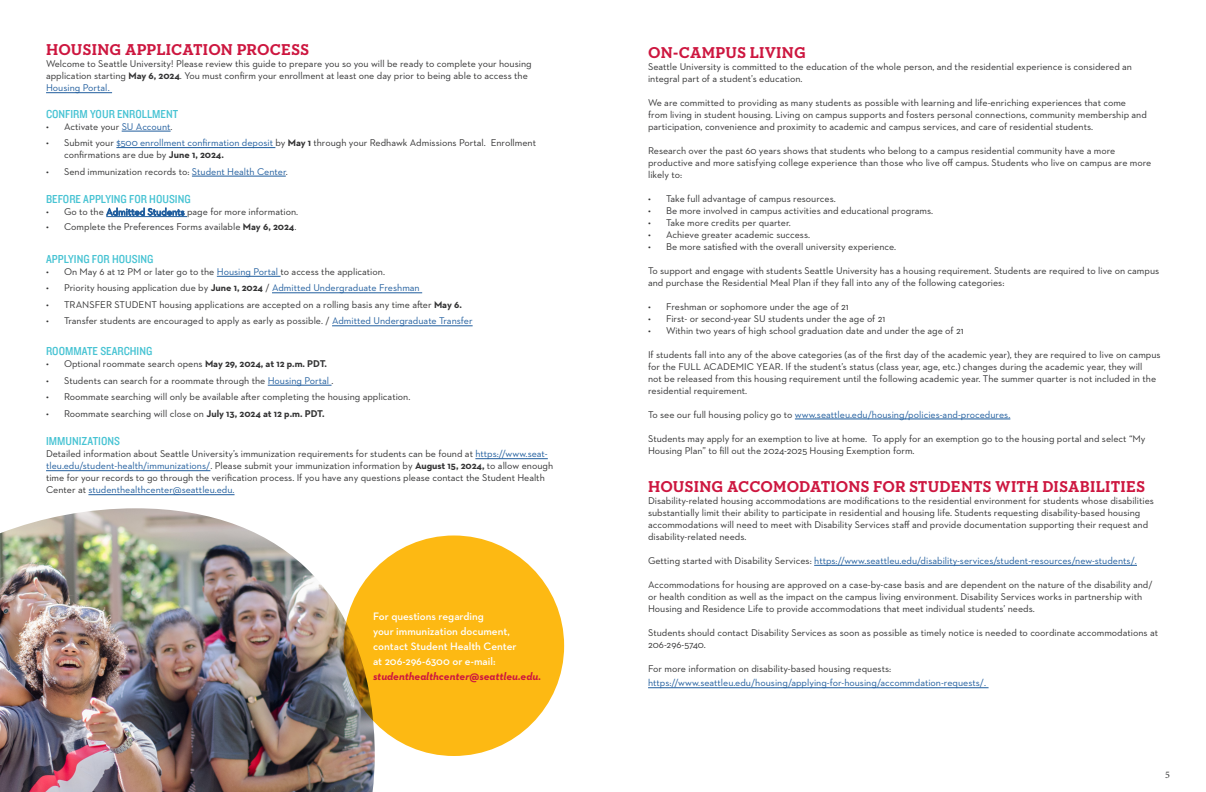
<style>
.page{position:relative;width:1206px;height:792px;background:#fff}
.page>*{position:absolute;margin:0;border:0;box-sizing:border-box;transform-origin:0 0}
.t1{font:700 16px "Neutraface Slab Text";letter-spacing:.01em;color:#cd163f}
.t2{font:12px "Knockout 30 Junior Welterwt";color:#47c3d3}
.t3{font:600 11px/15px "Neutraface 2 Text";color:#fff}
.t4{font:italic 700 11px "Neutraface 2 Text";color:#cd163f}
.t5{font:10px/12px "Neutraface 2 Text";color:#333334}
.t6{font:10px "Neutraface 2 Text";color:#215e9e}
.t7{font:10px "Minion Pro";color:#333334}
.s1{font-weight:700}
.s2{color:#215e9e}
.s3{color:#333334}
</style>
<div class="page">
<hr style="left:46px;top:93px;width:66px;height:1px;background:#215e9e">
<hr style="left:122px;top:131px;width:49px;height:1px;background:#215e9e">
<hr style="left:116px;top:147px;width:159px;height:1px;background:#215e9e">
<hr style="left:192px;top:176px;width:94px;height:1px;background:#215e9e">
<hr style="left:106px;top:216px;width:81px;height:1px;background:#215e9e">
<hr style="left:217px;top:276px;width:64px;height:1px;background:#215e9e">
<hr style="left:272px;top:293px;width:150px;height:1px;background:#215e9e">
<hr style="left:332px;top:326px;width:141px;height:1px;background:#215e9e">
<hr style="left:268px;top:385px;width:64px;height:1px;background:#215e9e">
<hr style="left:475px;top:459px;width:73px;height:1px;background:#215e9e">
<hr style="left:46px;top:471px;width:164px;height:1px;background:#215e9e">
<hr style="left:88px;top:495px;width:147px;height:1px;background:#215e9e">
<hr style="left:795px;top:419px;width:215px;height:1px;background:#215e9e">
<hr style="left:814px;top:565px;width:323px;height:1px;background:#215e9e">
<hr style="left:648px;top:688px;width:341px;height:1px;background:#215e9e">
<img style="left:0;top:508px;width:375px;height:284px">
<div style="left:344px;top:536px;width:220px;height:220px;background:#fdb913;border-radius:50%"></div>
<h1 class="t1" style="left:46px;top:40px;width:265px">HOUSING APPLICATION PROCESS</h1>
<p class="t5" style="left:46px;top:58px;width:487px">Welcome to Seattle University! Please review this guide to prepare you so you will be ready to complete your housing application starting <span class="s1">May 6, 2024</span>. You must confirm your enrollment at least one day prior to being able to access the<br><span class="s2">Housing Portal.</span></p>
<p class="t2" style="left:46px;top:106px;width:134px">CONFIRM YOUR ENROLLMENT</p>
<p class="t5" style="left:46px;top:120px;width:128px">• Activate your <span class="s2">SU Account</span>.</p>
<p class="t5" style="left:64px;top:137px;width:474px;text-indent:-18px">• Submit your <span class="s2">$500 enrollment confirmation deposit</span> by <span class="s1">May 1</span> through your Redhawk Admissions Portal. Enrollment confirmations are due by <span class="s1">June 1, 2024.</span></p>
<p class="t5" style="left:46px;top:165px;width:243px">• Send immunization records to: <span class="s2">Student Health Center</span>.</p>
<p class="t2" style="left:46px;top:191px;width:146px">BEFORE APPLYING FOR HOUSING</p>
<p class="t5" style="left:46px;top:206px;width:254px">• Go to the <span class="s2">Admitted Students</span> page for more information.</p>
<p class="t5" style="left:46px;top:220px;width:252px">• Complete the Preferences Forms available <span class="s1">May 6, 2024</span>.</p>
<p class="t2" style="left:46px;top:251px;width:109px">APPLYING FOR HOUSING</p>
<p class="t5" style="left:46px;top:265px;width:340px">• On May 6 at 12 PM or later go to the <span class="s2">Housing Portal</span> to access the application.</p>
<p class="t5" style="left:46px;top:282px;width:375px">• Priority housing application due by <span class="s1">June 1, 2024</span> / <span class="s2">Admitted Undergraduate Freshman</span></p>
<p class="t5" style="left:46px;top:298px;width:417px">• TRANSFER STUDENT housing applications are accepted on a rolling basis any time after <span class="s1">May 6.</span></p>
<p class="t5" style="left:46px;top:315px;width:428px">• Transfer students are encouraged to apply as early as possible. / <span class="s2">Admitted Undergraduate Transfer</span></p>
<p class="t2" style="left:46px;top:343px;width:108px">ROOMMATE SEARCHING</p>
<p class="t5" style="left:46px;top:358px;width:283px">• Optional roommate search opens <span class="s1">May 29, 2024, at 12 p.m. PDT.</span></p>
<p class="t5" style="left:46px;top:374px;width:289px">• Students can search for a roommate through the <span class="s2">Housing Portal</span> .</p>
<p class="t5" style="left:46px;top:391px;width:366px">• Roommate searching will only be available after completing the housing application.</p>
<p class="t5" style="left:46px;top:407px;width:280px">• Roommate searching will close on <span class="s1">July 13, 2024 at 12 p.m. PDT.</span></p>
<p class="t2" style="left:46px;top:433px;width:75px">IMMUNIZATIONS</p>
<p class="t5" style="left:46px;top:448px;width:509px">Detailed information about Seattle University’s immunization requirements for students can be found at <span class="s2">https://www.seat&shy;tleu.edu/student-health/immunizations/</span>. Please submit your immunization information by <span class="s1">August 15, 2024,</span> to allow enough time for your records to go through the verification process. If you have any questions please contact the Student Health Center at <span class="s2">studenthealthcenter@seattleu.edu.</span></p>
<p class="t3" style="left:373px;top:609px;width:145px">For questions regarding<br>your immunization document, contact Student Health Center at 206-296-6300 or e-mail:</p>
<p class="t4" style="left:373px;top:669px;width:170px">studenthealthcenter@seattleu.edu.</p>
<h1 class="t1" style="left:648px;top:42px;width:159px">ON-CAMPUS LIVING</h1>
<p class="t5" style="left:648px;top:60px;width:486px">Seattle University is committed to the education of the whole person, and the residential experience is considered an integral part of a student’s education.</p>
<p class="t5" style="left:648px;top:96px;width:500px">We are committed to providing as many students as possible with learning and life-enriching experiences that come from living in student housing. Living on campus supports and fosters personal connections, community membership and participation, convenience and proximity to academic and campus services, and care of residential students.</p>
<p class="t5" style="left:648px;top:144px;width:505px">Research over the past 60 years shows that students who belong to a campus residential community have a more productive and more satisfying college experience than those who live off campus. Students who live on campus are more likely to:</p>
<p class="t5" style="left:648px;top:192px;width:189px">• Take full advantage of campus resources.</p>
<p class="t5" style="left:648px;top:204px;width:287px">• Be more involved in campus activities and educational programs.</p>
<p class="t5" style="left:648px;top:216px;width:144px">• Take more credits per quarter.</p>
<p class="t5" style="left:648px;top:228px;width:164px">• Achieve greater academic success.</p>
<p class="t5" style="left:648px;top:240px;width:250px">• Be more satisfied with the overall university experience.</p>
<p class="t5" style="left:648px;top:264px;width:513px">To support and engage with students Seattle University has a housing requirement. Students are required to live on campus and purchase the Residential Meal Plan if they fall into any of the following categories:</p>
<p class="t5" style="left:648px;top:300px;width:202px">• Freshman or sophomore under the age of 21</p>
<p class="t5" style="left:648px;top:312px;width:239px">• First- or second-year SU students under the age of 21</p>
<p class="t5" style="left:648px;top:324px;width:317px">• Within two years of high school graduation date and under the age of 21</p>
<p class="t5" style="left:648px;top:348px;width:514px">If students fall into any of the above categories (as of the first day of the academic year), they are required to live on campus for the FULL ACADEMIC YEAR. If the student’s status (class year, age, etc.) changes during the academic year, they will<br>not be released from this housing requirement until the following academic year. The summer quarter is not included in the residential requirement.</p>
<p class="t6" style="left:648px;top:408px;width:364px"><span class="s3">To see our full housing policy go to</span> www.seattleu.edu/housing/policies-and-procedures.</p>
<p class="t5" style="left:648px;top:432px;width:499px">Students may apply for an exemption to live at home. To apply for an exemption go to the housing portal and select “My<br>Housing Plan” to fill out the 2024-2025 Housing Exemption form.</p>
<h1 class="t1" style="left:648px;top:476px;width:498px">HOUSING ACCOMODATIONS FOR STUDENTS WITH DISABILITIES</h1>
<p class="t5" style="left:648px;top:494px;width:507px">Disability-related housing accommodations are modifications to the residential environment for students whose disabilities substantially limit their ability to participate in residential and housing life. Students requesting disability-based housing accommodations will need to meet with Disability Services staff and provide documentation supporting their request and disability-related needs.</p>
<p class="t6" style="left:648px;top:554px;width:490px"><span class="s3">Getting started with Disability Services:</span> https://www.seattleu.edu/disability-services/student-resources/new-students/.</p>
<p class="t5" style="left:648px;top:578px;width:506px">Accommodations for housing are approved on a case-by-case basis and are dependent on the nature of the disability and/ or health condition as well as the impact on the campus living environment. Disability Services works in partnership with<br>Housing and Residence Life to provide accommodations that meet individual students’ needs.</p>
<p class="t5" style="left:648px;top:626px;width:512px">Students should contact Disability Services as soon as possible as timely notice is needed to coordinate accommodations at<br>206-296-5740.</p>
<p class="t5" style="left:648px;top:662px;width:245px">For more information on disability-based housing requests:</p>
<p class="t6" style="left:648px;top:677px;width:340px">https://www.seattleu.edu/housing/applying-for-housing/accommdation-requests/.</p>
<p class="t7" style="left:1165px;top:768px;width:6px">5</p>
</div>
